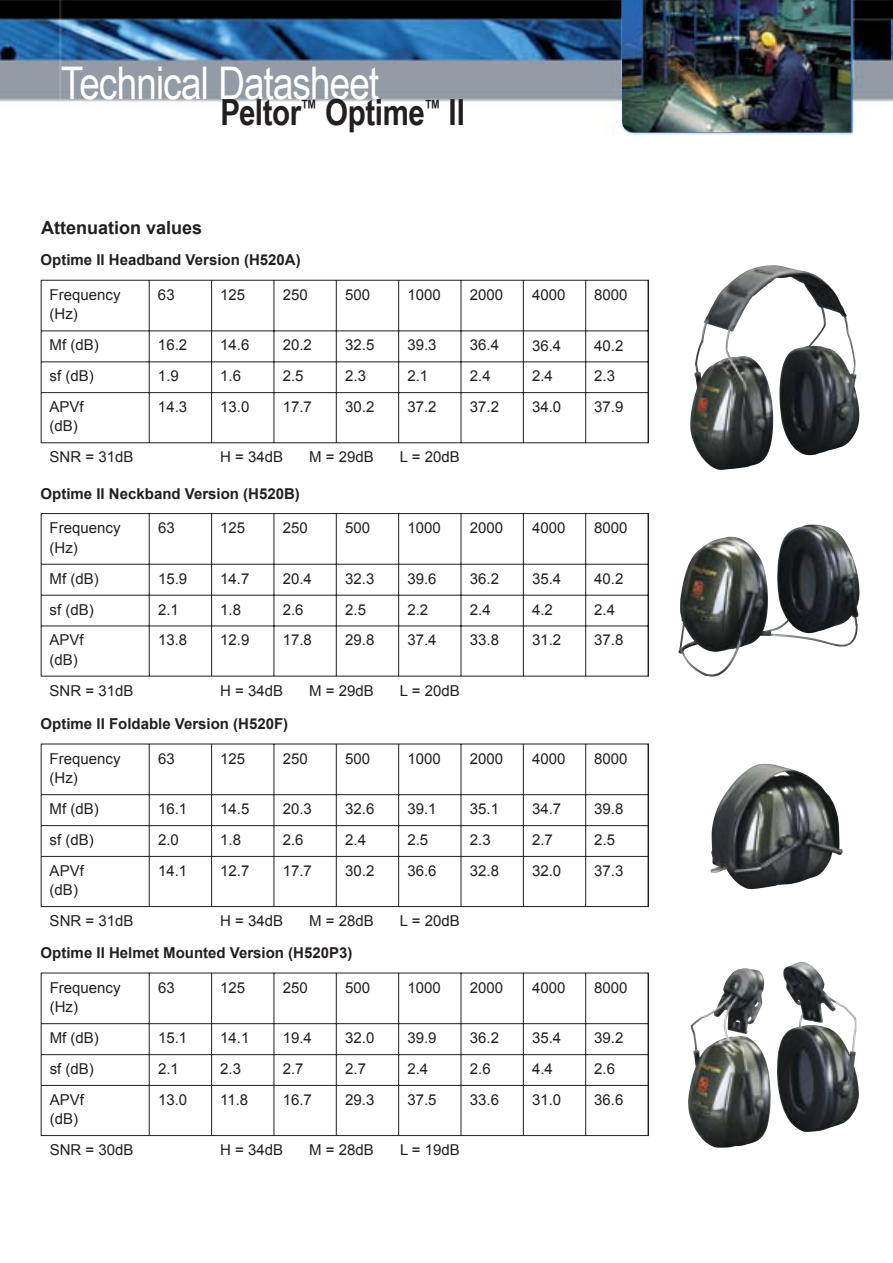
<style>
.page{position:relative;width:893px;height:1263px;background:#fff}
.page>*{position:absolute;margin:0;border:0;box-sizing:border-box;transform-origin:0 0}
.t1{font:45px "Arial Narrow";letter-spacing:-.02em;color:#fff}
.t2{font:700 36px "Arial Narrow";letter-spacing:-.01em;color:#231f20}
.t3{font:700 18px "Arial";color:#231f20}
.t4{font:15px/30.8px "Arial";color:#231f20}
.t5{font:700 15px "Arial";color:#231f20}
</style>
<div class="page">
<img style="left:0;top:0;width:893px;height:136px">
<img style="left:622px;top:0;width:229px;height:132px">
<img style="left:690px;top:265px;width:127px;height:205px">
<svg style="left:40px;top:279px;width:609px;height:857px"></svg>
<img style="left:678px;top:525px;width:182px;height:151px">
<img style="left:710px;top:764px;width:133px;height:125px">
<img style="left:732px;top:962px;width:127px;height:170px">
<h1 class="t1" style="left:61px;top:50px;width:320px">Technical Datasheet</h1>
<h2 class="t2" style="left:220px;top:86px;width:246px">Peltor<sup>™</sup> Optime<sup>™</sup> II</h2>
<p class="t3" style="left:41px;top:216px;width:163px">Attenuation values</p>
<p class="t5" style="left:41px;top:250px;width:262px">Optime II Headband Version (H520A)</p>
<p class="t4" style="left:50px;top:285px;width:72px;line-height:19.5px">Frequency (Hz)</p>
<p class="t4" style="left:158px;top:279px;width:18px">63</p>
<p class="t4" style="left:220px;top:279px;width:27px">125</p>
<p class="t4" style="left:283px;top:279px;width:27px">250</p>
<p class="t4" style="left:345px;top:279px;width:27px">500</p>
<p class="t4" style="left:407px;top:279px;width:35px">1000</p>
<p class="t4" style="left:470px;top:279px;width:35px">2000</p>
<p class="t4" style="left:532px;top:279px;width:35px">4000</p>
<p class="t4" style="left:594px;top:279px;width:35px">8000</p>
<p class="t4" style="left:50px;top:330px;width:51px">Mf (dB) sf (dB)</p>
<p class="t4" style="left:158px;top:330px;width:31px">16.2<br>1.9</p>
<p class="t4" style="left:220px;top:330px;width:31px">14.6<br>1.6</p>
<p class="t4" style="left:283px;top:330px;width:31px">20.2<br>2.5</p>
<p class="t4" style="left:345px;top:330px;width:31px">32.5<br>2.3</p>
<p class="t4" style="left:407px;top:330px;width:31px">39.3<br>2.1</p>
<p class="t4" style="left:470px;top:330px;width:31px">36.4<br>2.4</p>
<p class="t4" style="left:532px;top:330px;width:31px">36.4<br>2.4</p>
<p class="t4" style="left:594px;top:330px;width:31px">40.2<br>2.3</p>
<p class="t4" style="left:50px;top:397px;width:36px;line-height:19.5px">APVf (dB)</p>
<p class="t4" style="left:158px;top:391px;width:31px">14.3</p>
<p class="t4" style="left:220px;top:391px;width:31px">13.0</p>
<p class="t4" style="left:283px;top:391px;width:31px">17.7</p>
<p class="t4" style="left:345px;top:391px;width:31px">30.2</p>
<p class="t4" style="left:407px;top:391px;width:31px">37.2</p>
<p class="t4" style="left:470px;top:391px;width:31px">37.2</p>
<p class="t4" style="left:532px;top:391px;width:31px">34.0</p>
<p class="t4" style="left:594px;top:391px;width:31px">37.9</p>
<p class="t4" style="left:50px;top:442px;width:85px">SNR = 31dB</p>
<p class="t4" style="left:220px;top:442px;width:64px">H = 34dB</p>
<p class="t4" style="left:309px;top:442px;width:66px">M = 29dB</p>
<p class="t4" style="left:400px;top:442px;width:61px">L = 20dB</p>
<p class="t5" style="left:41px;top:483px;width:261px">Optime II Neckband Version (H520B)</p>
<p class="t4" style="left:50px;top:518px;width:72px;line-height:19.5px">Frequency (Hz)</p>
<p class="t4" style="left:158px;top:513px;width:18px">63</p>
<p class="t4" style="left:220px;top:513px;width:27px">125</p>
<p class="t4" style="left:283px;top:513px;width:27px">250</p>
<p class="t4" style="left:345px;top:513px;width:27px">500</p>
<p class="t4" style="left:407px;top:513px;width:35px">1000</p>
<p class="t4" style="left:470px;top:513px;width:35px">2000</p>
<p class="t4" style="left:532px;top:513px;width:35px">4000</p>
<p class="t4" style="left:594px;top:513px;width:35px">8000</p>
<p class="t4" style="left:50px;top:563px;width:51px">Mf (dB) sf (dB)</p>
<p class="t4" style="left:158px;top:563px;width:31px">15.9<br>2.1</p>
<p class="t4" style="left:220px;top:563px;width:31px">14.7<br>1.8</p>
<p class="t4" style="left:283px;top:563px;width:31px">20.4<br>2.6</p>
<p class="t4" style="left:345px;top:563px;width:31px">32.3<br>2.5</p>
<p class="t4" style="left:407px;top:563px;width:31px">39.6<br>2.2</p>
<p class="t4" style="left:470px;top:563px;width:31px">36.2<br>2.4</p>
<p class="t4" style="left:532px;top:563px;width:31px">35.4<br>4.2</p>
<p class="t4" style="left:594px;top:563px;width:31px">40.2<br>2.4</p>
<p class="t4" style="left:50px;top:630px;width:36px;line-height:19.5px">APVf (dB)</p>
<p class="t4" style="left:158px;top:625px;width:31px">13.8</p>
<p class="t4" style="left:220px;top:625px;width:31px">12.9</p>
<p class="t4" style="left:283px;top:625px;width:31px">17.8</p>
<p class="t4" style="left:345px;top:625px;width:31px">29.8</p>
<p class="t4" style="left:407px;top:625px;width:31px">37.4</p>
<p class="t4" style="left:470px;top:625px;width:31px">33.8</p>
<p class="t4" style="left:532px;top:625px;width:31px">31.2</p>
<p class="t4" style="left:594px;top:625px;width:31px">37.8</p>
<p class="t4" style="left:50px;top:675px;width:85px">SNR = 31dB</p>
<p class="t4" style="left:220px;top:675px;width:64px">H = 34dB</p>
<p class="t4" style="left:309px;top:675px;width:66px">M = 29dB</p>
<p class="t4" style="left:400px;top:675px;width:61px">L = 20dB</p>
<p class="t5" style="left:41px;top:714px;width:249px">Optime II Foldable Version (H520F)</p>
<p class="t4" style="left:50px;top:749px;width:72px;line-height:19.5px">Frequency (Hz)</p>
<p class="t4" style="left:158px;top:743px;width:18px">63</p>
<p class="t4" style="left:220px;top:743px;width:27px">125</p>
<p class="t4" style="left:283px;top:743px;width:27px">250</p>
<p class="t4" style="left:345px;top:743px;width:27px">500</p>
<p class="t4" style="left:407px;top:743px;width:35px">1000</p>
<p class="t4" style="left:470px;top:743px;width:35px">2000</p>
<p class="t4" style="left:532px;top:743px;width:35px">4000</p>
<p class="t4" style="left:594px;top:743px;width:35px">8000</p>
<p class="t4" style="left:50px;top:794px;width:51px">Mf (dB) sf (dB)</p>
<p class="t4" style="left:158px;top:794px;width:31px">16.1<br>2.0</p>
<p class="t4" style="left:220px;top:794px;width:31px">14.5<br>1.8</p>
<p class="t4" style="left:283px;top:794px;width:31px">20.3<br>2.6</p>
<p class="t4" style="left:345px;top:794px;width:31px">32.6<br>2.4</p>
<p class="t4" style="left:407px;top:794px;width:31px">39.1<br>2.5</p>
<p class="t4" style="left:470px;top:794px;width:31px">35.1<br>2.3</p>
<p class="t4" style="left:532px;top:794px;width:31px">34.7<br>2.7</p>
<p class="t4" style="left:594px;top:794px;width:31px">39.8<br>2.5</p>
<p class="t4" style="left:50px;top:861px;width:36px;line-height:19.5px">APVf (dB)</p>
<p class="t4" style="left:158px;top:855px;width:31px">14.1</p>
<p class="t4" style="left:220px;top:855px;width:31px">12.7</p>
<p class="t4" style="left:283px;top:855px;width:31px">17.7</p>
<p class="t4" style="left:345px;top:855px;width:31px">30.2</p>
<p class="t4" style="left:407px;top:855px;width:31px">36.6</p>
<p class="t4" style="left:470px;top:855px;width:31px">32.8</p>
<p class="t4" style="left:532px;top:855px;width:31px">32.0</p>
<p class="t4" style="left:594px;top:855px;width:31px">37.3</p>
<p class="t4" style="left:50px;top:905px;width:85px">SNR = 31dB</p>
<p class="t4" style="left:220px;top:905px;width:64px">H = 34dB</p>
<p class="t4" style="left:309px;top:905px;width:66px">M = 28dB</p>
<p class="t4" style="left:400px;top:905px;width:61px">L = 20dB</p>
<p class="t5" style="left:41px;top:943px;width:313px">Optime II Helmet Mounted Version (H520P3)</p>
<p class="t4" style="left:50px;top:978px;width:72px;line-height:19.5px">Frequency (Hz)</p>
<p class="t4" style="left:158px;top:972px;width:18px">63</p>
<p class="t4" style="left:220px;top:972px;width:27px">125</p>
<p class="t4" style="left:283px;top:972px;width:27px">250</p>
<p class="t4" style="left:345px;top:972px;width:27px">500</p>
<p class="t4" style="left:407px;top:972px;width:35px">1000</p>
<p class="t4" style="left:470px;top:972px;width:35px">2000</p>
<p class="t4" style="left:532px;top:972px;width:35px">4000</p>
<p class="t4" style="left:594px;top:972px;width:35px">8000</p>
<p class="t4" style="left:50px;top:1023px;width:51px">Mf (dB) sf (dB)</p>
<p class="t4" style="left:158px;top:1023px;width:31px">15.1<br>2.1</p>
<p class="t4" style="left:220px;top:1023px;width:31px">14.1<br>2.3</p>
<p class="t4" style="left:283px;top:1023px;width:31px">19.4<br>2.7</p>
<p class="t4" style="left:345px;top:1023px;width:31px">32.0<br>2.7</p>
<p class="t4" style="left:407px;top:1023px;width:31px">39.9<br>2.4</p>
<p class="t4" style="left:470px;top:1023px;width:31px">36.2<br>2.6</p>
<p class="t4" style="left:532px;top:1023px;width:31px">35.4<br>4.4</p>
<p class="t4" style="left:594px;top:1023px;width:31px">39.2<br>2.6</p>
<p class="t4" style="left:50px;top:1090px;width:36px;line-height:19.5px">APVf (dB)</p>
<p class="t4" style="left:158px;top:1084px;width:31px">13.0</p>
<p class="t4" style="left:220px;top:1084px;width:30px">11.8</p>
<p class="t4" style="left:283px;top:1084px;width:31px">16.7</p>
<p class="t4" style="left:345px;top:1084px;width:31px">29.3</p>
<p class="t4" style="left:407px;top:1084px;width:31px">37.5</p>
<p class="t4" style="left:470px;top:1084px;width:31px">33.6</p>
<p class="t4" style="left:532px;top:1084px;width:31px">31.0</p>
<p class="t4" style="left:594px;top:1084px;width:31px">36.6</p>
<p class="t4" style="left:50px;top:1134px;width:85px">SNR = 30dB</p>
<p class="t4" style="left:220px;top:1134px;width:64px">H = 34dB</p>
<p class="t4" style="left:309px;top:1134px;width:66px">M = 28dB</p>
<p class="t4" style="left:400px;top:1134px;width:61px">L = 19dB</p>
</div>
